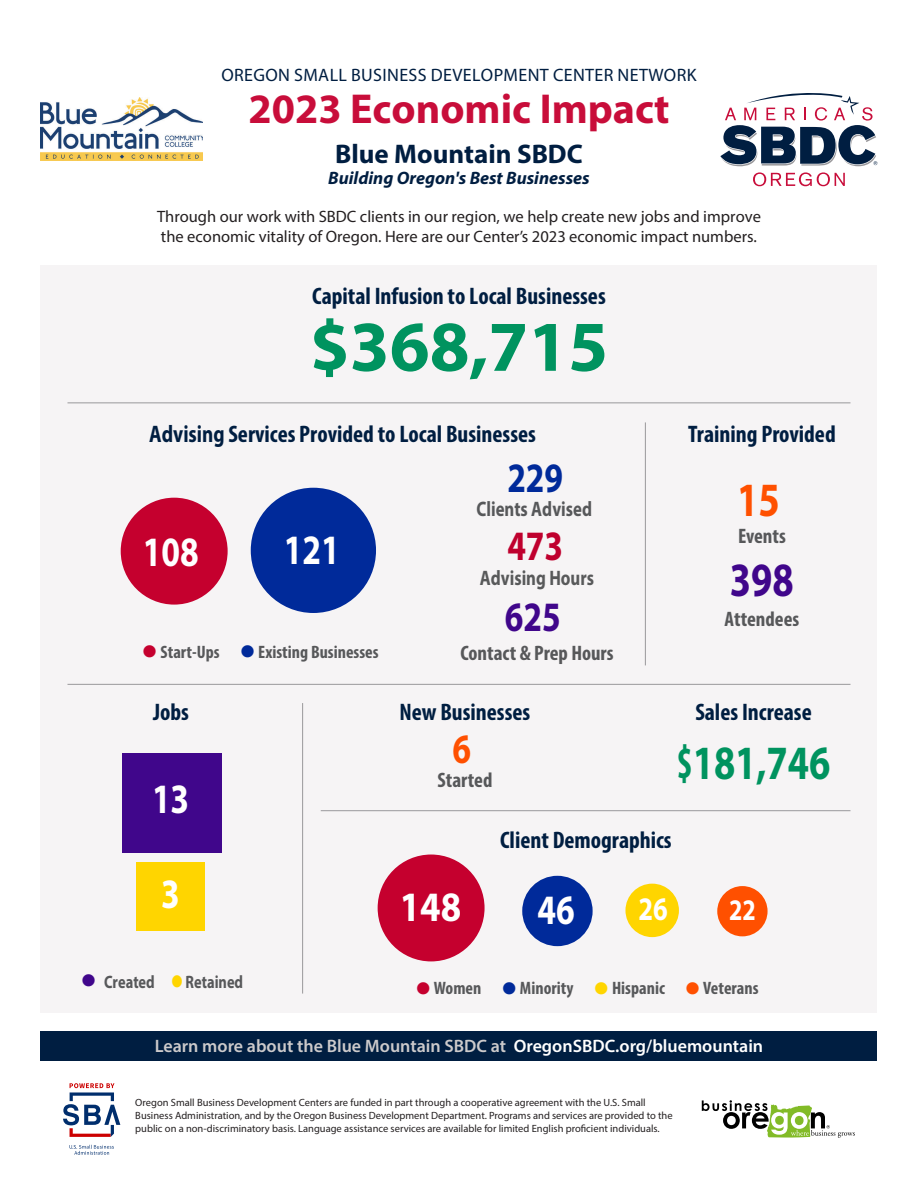
<style>
.page{position:relative;width:918px;height:1188px;background:#fff}
.page>*{position:absolute;margin:0;border:0;box-sizing:border-box;transform-origin:0 0}
.t1{font:700 72px "Myriad Pro";color:#00935f}
.t2{font:700 48px "Myriad Pro";color:#00935f;scale:.8 1}
.t3{font:700 48px "Myriad Pro";color:#40068b;scale:.8 1}
.t4{font:700 48px "Myriad Pro";color:#ff5000;scale:.8 1}
.t5{font:700 42px "Myriad Pro";color:#c80d3a}
.t6{font:700 42px "Myriad Pro";color:#fff;scale:.8 1}
.t7{font:700 42px "Myriad Pro";color:#40068b;scale:.8 1}
.t8{font:700 42px "Myriad Pro";color:#fff;scale:.88 1}
.t9{font:700 42px "Myriad Pro";color:#002a9a;scale:.8 1}
.t10{font:700 42px "Myriad Pro";color:#bf002e;scale:.8 1}
.t11{font:700 42px "Myriad Pro";color:#ff5000;scale:.8 1}
.t12{font:700 33px "Myriad Pro";color:#fff;scale:.8 1}
.t13{font:700 30px "Myriad Pro";color:#fff;scale:.8 1}
.t14{font:700 27px "Myriad Pro";color:#001e41}
.t15{font:700 condensed 24px "Myriad Pro";color:#001e41}
.t16{font:700 condensed 21px "Myriad Pro";color:#57585a}
.t17{font:700 21px "Myriad Pro";color:#57585a;scale:.8 1}
.t18{font:700 21px "Myriad Pro";color:#58595a;scale:.8 1}
.t19{font:700 condensed 18px "Myriad Pro";color:#57585a}
.t20{font:600 18px "Myriad Pro";color:#cccacb}
.t21{font:18px "Myriad Pro";letter-spacing:.02em;color:#001e41}
.t22{font:italic 700 18px "Myriad Pro";color:#001e41}
.t23{font:700 18px "Myriad Pro";color:#57585a;scale:.8 1}
.t24{font:16.5px/19.8px "Myriad Pro";color:#231f20}
.t25{font:10.5px/12.6px "Myriad Pro";color:#231f20}
.s1{font-stretch:normal}
.s2{color:#c5002e}
.s3{color:#002a9a}
.s4{font-stretch:condensed}
.s5{color:#40068b}
.s6{color:#ffd500}
.s7{color:#ff5000}
.s8{color:#fff}
</style>
<div class="page">
<svg style="left:720px;top:93px;width:158px;height:73px"></svg>
<svg style="left:753px;top:172px;width:92px;height:14px"></svg>
<svg style="left:70px;top:1145px;width:44px;height:10px"></svg>
<svg style="left:63px;top:1083px;width:57px;height:54px"></svg>
<svg style="left:702px;top:1100px;width:153px;height:38px"></svg>
<div style="left:40px;top:1031px;width:838px;height:30px;background:#001e41"></div>
<div style="left:40px;top:266px;width:838px;height:747px;background:#f6f4f5"></div>
<hr style="left:68px;top:402px;width:782px;height:1px;background:#99989b">
<hr style="left:68px;top:684px;width:782px;height:1px;background:#99989b">
<hr style="left:321px;top:810px;width:529px;height:1px;background:#99989b">
<hr style="left:645px;top:422px;width:1px;height:243px;background:#99989b">
<hr style="left:302px;top:703px;width:1px;height:291px;background:#99989b">
<div style="left:122px;top:753px;width:100px;height:100px;background:#40068b"></div>
<div style="left:136px;top:863px;width:69px;height:68px;background:#ffd500"></div>
<div style="left:378px;top:855px;width:107px;height:106px;background:#c5002e;border-radius:50%"></div>
<div style="left:522px;top:876px;width:71px;height:70px;background:#002a9a;border-radius:50%"></div>
<div style="left:625px;top:884px;width:54px;height:53px;background:#ffd500;border-radius:50%"></div>
<div style="left:717px;top:886px;width:51px;height:50px;background:#ff5000;border-radius:50%"></div>
<img style="left:40px;top:97px;width:163px;height:63px">
<div style="left:121px;top:498px;width:107px;height:107px;background:#c5002e;border-radius:50%"></div>
<div style="left:251px;top:488px;width:125px;height:125px;background:#002a9a;border-radius:50%"></div>
<p class="t21" style="left:221px;top:64px;width:477px">OREGON SMALL BUSINESS DEVELOPMENT CENTER NETWORK</p>
<p class="t5" style="left:248px;top:81px;width:422px">2023 Economic Impact</p>
<p class="t14" style="left:335px;top:136px;width:249px">Blue Mountain SBDC</p>
<p class="t22" style="left:328px;top:166px;width:263px">Building Oregon's Best Businesses</p>
<h3 class="t24" style="left:157px;top:206px;width:605px">Through our work with SBDC clients in our region, we help create new jobs and improve the economic vitality of Oregon. Here are our Center’s 2023 economic impact numbers.</h3>
<p class="t15" style="left:312px;top:281px;width:295px">Capital Infusion to Local Businesses</p>
<p class="t1" style="left:310px;top:300px;width:300px">$368,715</p>
<h3 class="t15" style="left:149px;top:419px;width:388px"><span class="s1">Advising</span> Services Provided to Local Businesses</h3>
<h3 class="t15" style="left:688px;top:419px;width:149px">Training Provided</h3>
<h3 class="t6" style="left:143px;top:524px;width:71px">108</h3>
<h3 class="t6" style="left:284px;top:523px;width:71px">121</h3>
<h3 class="t19" style="left:142px;top:641px;width:238px"><span class="s2">●</span> Start-Ups <span class="s3">●</span> Existing Businesses</h3>
<h3 class="t9" style="left:507px;top:450px;width:71px">229</h3>
<h3 class="t17" style="left:477px;top:495px;width:146px">Clients Advised</h3>
<h3 class="t10" style="left:507px;top:519px;width:71px">473</h3>
<h3 class="t18" style="left:480px;top:564px;width:144px">Advising Hours</h3>
<p class="t7" style="left:505px;top:589px;width:71px">625</p>
<h3 class="t16" style="left:460px;top:640px;width:155px">Contact &amp; Prep Hours</h3>
<h3 class="t15" style="left:153px;top:697px;width:37px">Jobs</h3>
<h3 class="t15" style="left:400px;top:697px;width:132px">New Businesses</h3>
<p class="t6" style="left:152px;top:772px;width:48px">13</p>
<p class="t11" style="left:453px;top:722px;width:25px">6</p>
<h3 class="t16" style="left:438px;top:767px;width:56px">Started</h3>
<p class="t4" style="left:737px;top:468px;width:55px">15</p>
<h3 class="t16" style="left:738px;top:523px;width:49px">Events</h3>
<p class="t3" style="left:730px;top:549px;width:81px">398</p>
<h3 class="t16" style="left:725px;top:606px;width:76px">Attendees</h3>
<p class="t15" style="left:695px;top:697px;width:118px">Sales Increase</p>
<p class="t2" style="left:676px;top:731px;width:194px"><span class="s4">$</span>181,746</p>
<p class="t6" style="left:161px;top:866px;width:25px">3</p>
<h3 class="t23" style="left:81px;top:970px;width:204px"><span class="s5">●</span> Created <span class="s6">●</span> Retained</h3>
<h3 class="t15" style="left:500px;top:825px;width:173px">Client Demographics</h3>
<p class="t8" style="left:400px;top:879px;width:71px">148</p>
<p class="t6" style="left:538px;top:883px;width:48px">46</p>
<p class="t12" style="left:638px;top:888px;width:38px">26</p>
<p class="t13" style="left:729px;top:890px;width:35px">22</p>
<h3 class="t19" style="left:415px;top:977px;width:345px"><span class="s2">●</span> Women <span class="s3">●</span> Minority <span class="s6">●</span> Hispanic <span class="s7">●</span> Veterans</h3>
<p class="t20" style="left:155px;top:1034px;width:610px">Learn more about the Blue Mountain SBDC at <span class="s8">OregonSBDC.org/bluemountain</span></p>
<p class="t25" style="left:135px;top:1096px;width:539px">Oregon Small Business Development Centers are funded in part through a cooperative agreement with the U.S. Small<br>Business Administration, and by the Oregon Business Development Department. Programs and services are provided to the public on a non-discriminatory basis. Language assistance services are available for limited English proficient individuals.</p>
</div>
